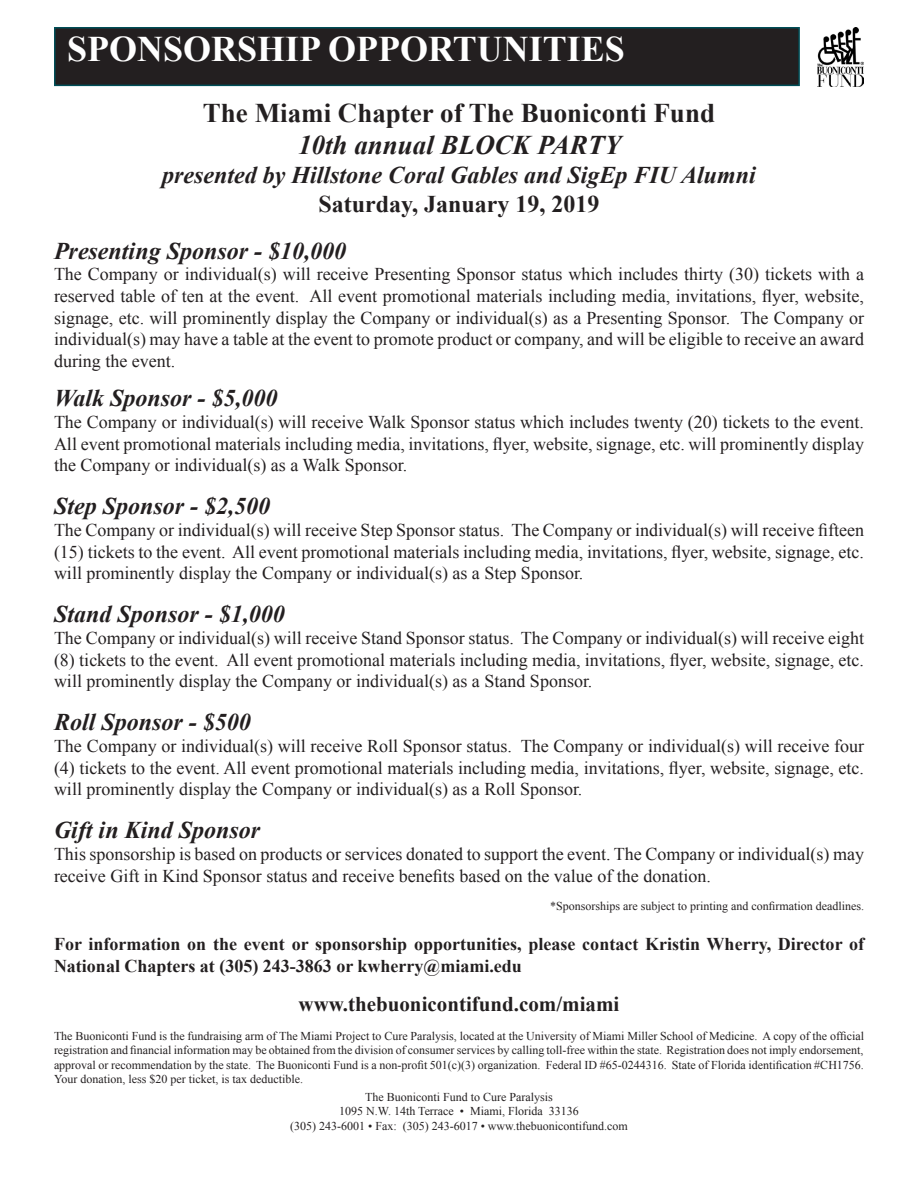
<style>
.page{position:relative;width:918px;height:1188px;background:#fff}
.page>*{position:absolute;margin:0;border:0;box-sizing:border-box;transform-origin:0 0}
.t1{font:700 36px "Times New Roman";color:#fff}
.Headline{font:700 27px "Times New Roman";color:#231f20}
.Headline-2{font:italic 700 27px "Times New Roman";color:#231f20}
.Headline-3{font:italic 700 24px "Times New Roman";color:#231f20}
.Headline-4{font:700 24px "Times New Roman";color:#231f20}
.t2{font:700 21px "Times New Roman";color:#231f20}
.t3{font:18px/21.6px "Times New Roman";color:#231f20;text-align:justify}
.t4{font:700 18px/21.6px "Times New Roman";color:#231f20}
.t5{font:12px/14.4px "Times New Roman";color:#231f20;text-align:justify}
</style>
<div class="page">
<img style="left:817px;top:27px;width:47px;height:59px">
<div style="left:55px;top:28px;width:744px;height:57px;background:#231f20"></div>
<div style="left:54px;top:27px;width:746px;height:59px;border:2px solid #004e57"></div>
<p class="t1" style="left:67px;top:24px;width:559px">SPONSORSHIP OPPORTUNITIES</p>
<p class="Headline" style="left:203px;top:94px;width:514px">The Miami Chapter of The Buoniconti Fund</p>
<p class="Headline-2" style="left:298px;top:127px;width:324px">10th annual BLOCK PARTY</p>
<p class="Headline-3" style="left:162px;top:158px;width:595px">presented by Hillstone Coral Gables and SigEp FIU Alumni</p>
<p class="Headline-4" style="left:319px;top:187px;width:282px">Saturday, January 19, 2019</p>
<p class="Headline-3" style="left:54px;top:234px;width:294px">Presenting Sponsor - $10,000</p>
<p class="t3" style="left:54px;top:263px;width:812px">The Company or individual(s) will receive Presenting Sponsor status which includes thirty (30) tickets with a reserved table of ten at the event. All event promotional materials including media, invitations, flyer, website, signage, etc. will prominently display the Company or individual(s) as a Presenting Sponsor. The Company or individual(s) may have a table at the event to promote product or company, and will be eligible to receive an award during the event.</p>
<p class="Headline-3" style="left:54px;top:382px;width:225px">Walk Sponsor - $5,000</p>
<p class="t3" style="left:54px;top:411px;width:812px">The Company or individual(s) will receive Walk Sponsor status which includes twenty (20) tickets to the event.<br>All event promotional materials including media, invitations, flyer, website, signage, etc. will prominently display the Company or individual(s) as a Walk Sponsor.</p>
<p class="Headline-3" style="left:54px;top:490px;width:218px">Step Sponsor - $2,500</p>
<p class="t3" style="left:54px;top:519px;width:812px">The Company or individual(s) will receive Step Sponsor status. The Company or individual(s) will receive fifteen (15) tickets to the event. All event promotional materials including media, invitations, flyer, website, signage, etc. will prominently display the Company or individual(s) as a Step Sponsor.</p>
<p class="Headline-3" style="left:54px;top:598px;width:232px">Stand Sponsor - $1,000</p>
<p class="t3" style="left:54px;top:627px;width:812px">The Company or individual(s) will receive Stand Sponsor status. The Company or individual(s) will receive eight (8) tickets to the event. All event promotional materials including media, invitations, flyer, website, signage, etc. will prominently display the Company or individual(s) as a Stand Sponsor.</p>
<p class="Headline-3" style="left:54px;top:706px;width:198px">Roll Sponsor - $500</p>
<p class="t3" style="left:54px;top:735px;width:812px">The Company or individual(s) will receive Roll Sponsor status. The Company or individual(s) will receive four (4) tickets to the event. All event promotional materials including media, invitations, flyer, website, signage, etc. will prominently display the Company or individual(s) as a Roll Sponsor.</p>
<p class="Headline-3" style="left:54px;top:814px;width:208px">Gift in Kind Sponsor</p>
<p class="t3" style="left:54px;top:843px;width:812px">This sponsorship is based on products or services donated to support the event. The Company or individual(s) may receive Gift in Kind Sponsor status and receive benefits based on the value of the donation.</p>
<p class="t5" style="left:550px;top:899px;width:315px">*Sponsorships are subject to printing and confirmation deadlines.</p>
<p class="t4" style="left:54px;top:933px;width:812px">For information on the event or sponsorship opportunities, please contact Kristin Wherry, Director of<br>National Chapters at (305) 243-3863 or kwherry@miami.edu</p>
<p class="t2" style="left:299px;top:990px;width:322px">www.thebuonicontifund.com/miami</p>
<p class="t5" style="left:54px;top:1029px;width:812px">The Buoniconti Fund is the fundraising arm of The Miami Project to Cure Paralysis, located at the University of Miami Miller School of Medicine. A copy of the official registration and financial information may be obtained from the division of consumer services by calling toll-free within the state. Registration does not imply endorsement, approval or recommendation by the state. The Buoniconti Fund is a non-profit 501(c)(3) organization. Federal ID #65-0244316. State of Florida identification #CH1756.<br>Your donation, less $20 per ticket, is tax deductible.</p>
<p class="t5" style="left:365px;top:1089px;width:189px">The Buoniconti Fund to Cure Paralysis</p>
<p class="t5" style="left:339px;top:1104px;width:241px">1095 N.W. 14th Terrace • Miami, Florida 33136</p>
<p class="t5" style="left:290px;top:1118px;width:339px">(305) 243-6001 • Fax: (305) 243-6017 • www.thebuonicontifund.com</p>
</div>
